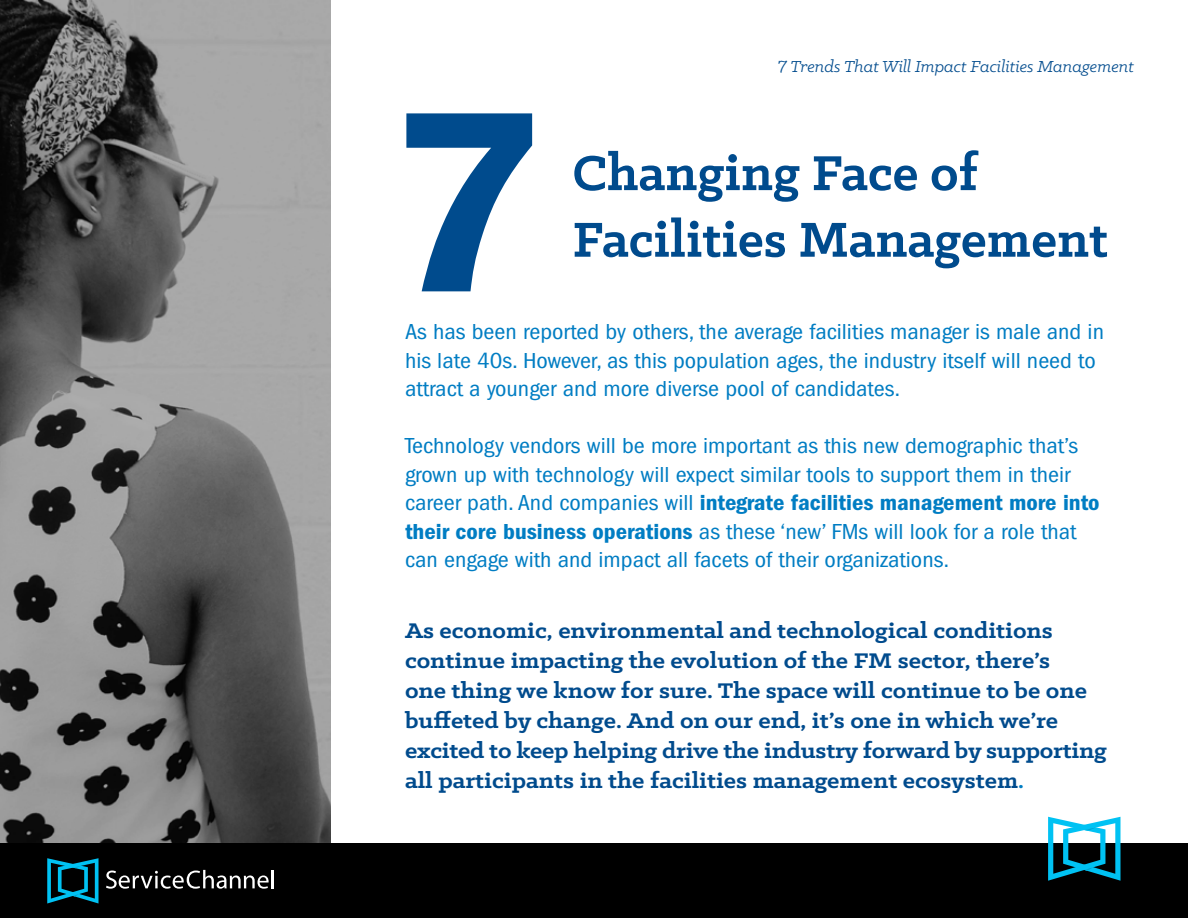
<style>
.page{position:relative;width:1188px;height:918px;background:#fff}
.page>*{position:absolute;margin:0;border:0;box-sizing:border-box;transform-origin:0 0}
.t1{font:700 262.5px "Akzidenz Grotesk BE";color:#004b8d}
.t2{font:700 55.5px/66.6px "Klinic Slab";color:#004b8d}
.t3{font:700 24px/30px "Klinic Slab";color:#004b8d;scale:1.1 1}
.t4{font:condensed 22.5px/28.5px "ITC Franklin Gothic Std";color:#007dc3;scale:1.1 1}
.t5{font:22.5px "ITC Franklin Gothic Std Dm Cd";color:#007dc3;scale:1.1 1}
.t6{font:italic 18px "Klinic Slab";color:#004b8d}
.s1{font-size:19.5px}
.s2{font-family:"ITC Franklin Gothic Std";font-stretch:condensed}
.s3{font-family:"ITC Franklin Gothic Std Dm Cd";font-stretch:normal}
.s4{color:#007dc3}
</style>
<div class="page">
<svg style="left:0;top:0;width:331px;height:844px;background:#747474"></svg>
<div style="left:0;top:844px;width:1188px;height:74px;background:#000"></div>
<svg style="left:47px;top:858px;width:52px;height:46px"></svg>
<svg style="left:106px;top:870px;width:168px;height:19px"></svg>
<svg style="left:1048px;top:817px;width:72px;height:64px"></svg>
<h1 class="t1" style="left:398px;top:48px;width:149px">7</h1>
<p class="t6" style="left:778px;top:55px;width:358px"><span class="s1">7</span> Trends That Will Impact Facilities Management</p>
<h2 class="t2" style="left:572px;top:138px;width:537px">Changing Face of<br>Facilities Management</h2>
<p class="t4" style="left:405px;top:318px;width:637px">As has been reported by others, the average facilities manager is male and in his late 40s. However, as this population ages, the industry itself will need to attract a younger and more diverse pool of candidates.</p>
<p class="t4" style="left:405px;top:432px;width:613px">Technology vendors will be more important as this new demographic that’s grown up with technology will expect similar tools to support them in their</p>
<p class="t5" style="left:405px;top:490px;width:633px"><span class="s2">career path. And companies will</span> integrate facilities management more into</p>
<p class="t4" style="left:405px;top:517px;width:612px"><span class="s3">their core business operations</span> as these ‘new’ FMs will look for a role that can engage with and impact all facets of their organizations.</p>
<p class="t3" style="left:405px;top:615px;width:640px">As economic, environmental and technological conditions continue impacting the evolution of the FM sector, there’s<br>one thing we know for sure. The space will continue to be one buffeted by change. And on our end, it’s one in which we’re excited to keep helping drive the industry forward by supporting all participants in the facilities management ecosystem<span class="s4">.</span></p>
</div>
